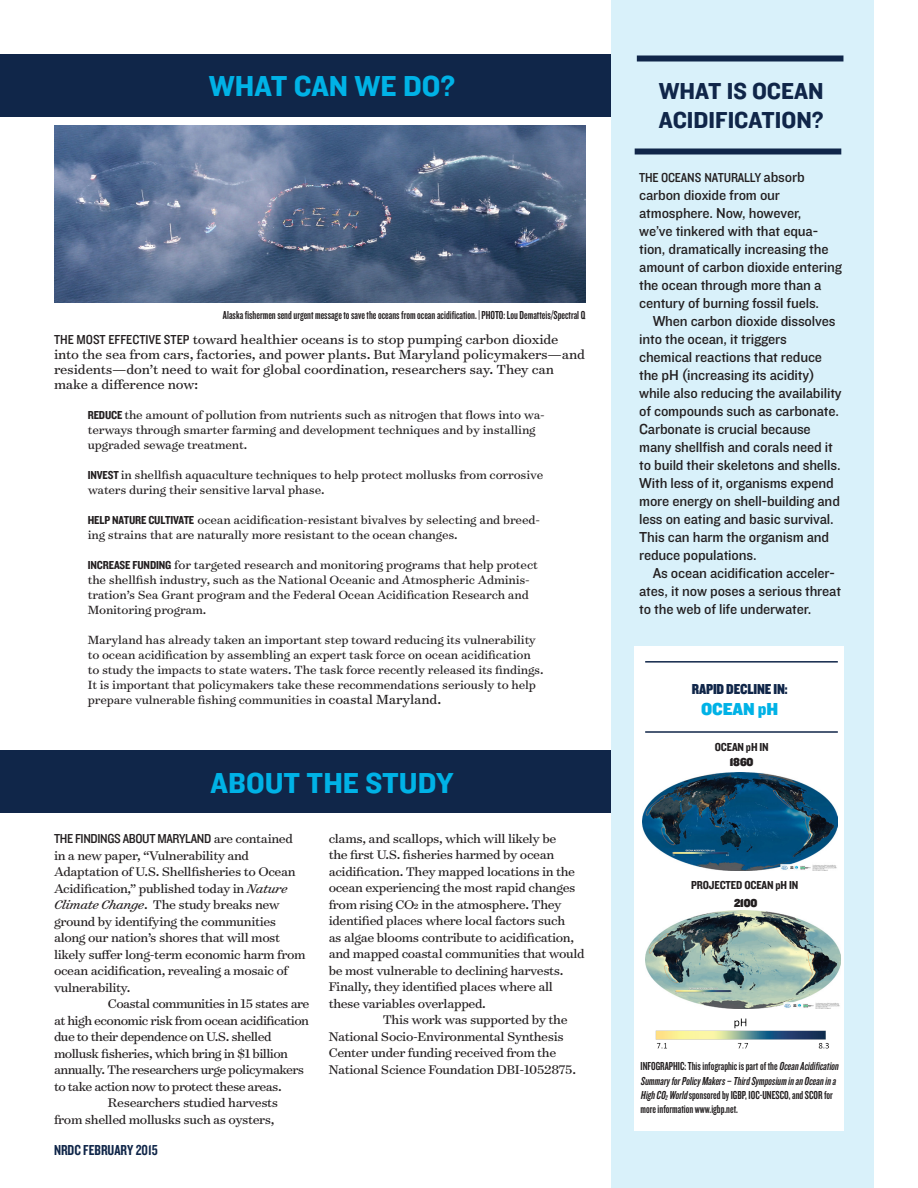
<style>
.page{position:relative;width:918px;height:1188px;background:#fff}
.page>*{position:absolute;margin:0;border:0;box-sizing:border-box;transform-origin:0 0}
.t1{font:30px "Knockout 51 Middleweight";color:#00b2e6}
.t2{font:24px "Knockout 51 Middleweight";color:#102649}
.t3{font:18px "Knockout 71 Full Middlewt";letter-spacing:-.01em;color:#00b2e6}
.t4{font:15px/18px "Knockout 31 Junior Middlewt";letter-spacing:-.01em;color:#231f20}
.t5{font:15px/15px "Surveyor Text";letter-spacing:-.01em;color:#231f20}
.t6{font:15px "Knockout 49 Liteweight";color:#102649}
.t7{font:15px "Knockout 70 Full Welterwt";letter-spacing:-.01em;color:#102649}
.t8{font:14.25px/16.5px "Surveyor Text";letter-spacing:-.025em;color:#231f20}
.t9{font:13.5px/15px "Surveyor Text";letter-spacing:-.01em;color:#231f20}
.t10{font:13.5px "Knockout 30 Junior Welterwt";letter-spacing:-.025em;color:#231f20}
.t11{font:12px/14.4px "Knockout 48 Featherweight";color:#231f20}
.t12{font:12px "Knockout 50 Welterweight";letter-spacing:-.01em;color:#231f20}
.t13{font:12px "Knockout 91 Ultmt Middlewt";letter-spacing:-.01em;color:#231f20}
.s1{font-family:"Knockout 30 Junior Welterwt";font-size:13.5px}
.s2{font-family:"Knockout 50 Welterweight";font-size:12px}
.s3{font-size:15px}
.s4{font-family:"Surveyor Text";font-size:14.25px}
.s5{font-style:italic}
.s6{font-family:"Knockout 31 Junior Middlewt";font-size:15px}
</style>
<div class="page">
<div style="left:612px;top:0;width:262px;height:1188px;background:#d9f1fa"></div>
<div style="left:0;top:54px;width:610px;height:63px;background:#102649"></div>
<div style="left:0;top:751px;width:610px;height:62px;background:#102649"></div>
<img style="left:54px;top:126px;width:531px;height:177px">
<div style="left:637px;top:56px;width:206px;height:6px;background:#102649"></div>
<div style="left:635px;top:148px;width:206px;height:6px;background:#102649"></div>
<div style="left:635px;top:646px;width:209px;height:484px;background:#fff"></div>
<img style="left:642px;top:773px;width:196px;height:98px">
<img style="left:645px;top:910px;width:196px;height:98px">
<hr style="left:645px;top:731px;width:193px;height:2px;background:#102649">
<hr style="left:645px;top:661px;width:193px;height:2px;background:#102649">
<img style="left:655px;top:1018px;width:174px;height:31px">
<p class="t1" style="left:209px;top:66px;width:248px">WHAT CAN WE DO?</p>
<p class="t11" style="left:223px;top:307px;width:364px">Alaska fishermen send urgent message to save the oceans from ocean acidification. | PHOTO: Lou Dematteis/Spectral Q</p>
<p class="t5" style="left:54px;top:331px;width:533px"><span class="s1">THE MOST EFFECTIVE STEP</span> toward healthier oceans is to stop pumping carbon dioxide into the sea from cars, factories, and power plants. But Maryland policymakers—and residents—don’t need to wait for global coordination, researchers say. They can make a difference now:</p>
<p class="t9" style="left:88px;top:407px;width:459px"><span class="s2">REDUCE</span> the amount of pollution from nutrients such as nitrogen that flows into wa&shy;terways through smarter farming and development techniques and by installing upgraded sewage treatment.</p>
<p class="t9" style="left:88px;top:467px;width:457px"><span class="s2">INVEST</span> in shellfish aquaculture techniques to help protect mollusks from corrosive waters during their sensitive larval phase.</p>
<p class="t9" style="left:88px;top:512px;width:454px"><span class="s2">HELP NATURE CULTIVATE</span> ocean acidification-resistant bivalves by selecting and breed&shy;ing strains that are naturally more resistant to the ocean changes.</p>
<p class="t9" style="left:88px;top:557px;width:452px"><span class="s2">INCREASE FUNDING</span> for targeted research and monitoring programs that help protect the shellfish industry, such as the National Oceanic and Atmospheric Adminis&shy;tration’s Sea Grant program and the Federal Ocean Acidification Research and Monitoring program.</p>
<p class="t9" style="left:88px;top:632px;width:457px">Maryland has already taken an important step toward reducing its vulnerability to ocean acidification by assembling an expert task force on ocean acidification to study the impacts to state waters. The task force recently released its findings.<br>It is important that policymakers take these recommendations seriously to help prepare vulnerable fishing communities in <span class="s3">coastal Maryland.</span></p>
<p class="t1" style="left:211px;top:763px;width:244px">ABOUT THE STUDY</p>
<p class="t10" style="left:54px;top:830px;width:240px">THE FINDINGS ABOUT MARYLAND <span class="s4">are contained</span></p>
<p class="t8" style="left:54px;top:847px;width:253px">in a new paper, “Vulnerability and Adaptation of U.S. Shellfisheries to Ocean Acidification,” published today in <span class="s5">Nature Climate Change</span>. The study breaks new ground by identifying the communities along our nation’s shores that will most likely suffer long-term economic harm from ocean acidification, revealing a mosaic of vulnerability.</p>
<p class="t8" style="left:54px;top:995px;width:257px;text-indent:54px">Coastal communities in 15 states are at high economic risk from ocean acidification due to their dependence on U.S. shelled mollusk fisheries, which bring in $1 billion annually. The researchers urge policymakers to take action now to protect these areas.</p>
<p class="t8" style="left:54px;top:1094px;width:226px;text-align:right">Researchers studied harvests<br>from shelled mollusks such as oysters,</p>
<p class="t6" style="left:54px;top:1140px;width:105px">NRDC FEBRUARY 2015</p>
<p class="t8" style="left:329px;top:829px;width:258px">clams, and scallops, which will likely be<br>the first U.S. fisheries harmed by ocean acidification. They mapped locations in the ocean experiencing the most rapid changes from rising CO2 in the atmosphere. They identified places where local factors such<br>as algae blooms contribute to acidification, and mapped coastal communities that would be most vulnerable to declining harvests.<br>Finally, they identified places where all these variables overlapped.</p>
<p class="t8" style="left:329px;top:1011px;width:249px;text-indent:54px">This work was supported by the National Socio-Environmental Synthesis Center under funding received from the National Science Foundation DBI-1052875.</p>
<p class="t2" style="left:659px;top:75px;width:166px">WHAT IS OCEAN</p>
<p class="t2" style="left:659px;top:104px;width:166px">ACIDIFICATION?</p>
<p class="t10" style="left:639px;top:168px;width:167px">THE OCEANS NATURALLY <span class="s6">absorb</span></p>
<p class="t4" style="left:639px;top:185px;width:204px">carbon dioxide from our atmosphere. Now, however,<br>we’ve tinkered with that equa&shy;tion, dramatically increasing the amount of carbon dioxide entering the ocean through more than a century of burning fossil fuels.</p>
<p class="t4" style="left:639px;top:311px;width:204px;text-indent:14px">When carbon dioxide dissolves into the ocean, it triggers chemical reactions that reduce the pH (increasing its acidity) while also reducing the availability of compounds such as carbonate.<br>Carbonate is crucial because many shellfish and corals need it to build their skeletons and shells.<br>With less of it, organisms expend more energy on shell-building and less on eating and basic survival.<br>This can harm the organism and reduce populations.</p>
<p class="t4" style="left:639px;top:563px;width:203px;text-indent:14px">As ocean acidification acceler&shy;ates, it now poses a serious threat to the web of life underwater.</p>
<p class="t7" style="left:692px;top:679px;width:97px">RAPID DECLINE IN:</p>
<p class="t3" style="left:701px;top:697px;width:79px">OCEAN pH</p>
<p class="t12" style="left:715px;top:739px;width:55px">OCEAN pH IN</p>
<p class="t13" style="left:730px;top:754px;width:25px">1860</p>
<p class="t12" style="left:691px;top:877px;width:109px">PROJECTED OCEAN pH IN</p>
<p class="t13" style="left:734px;top:894px;width:25px">2100</p>
<p class="t11" style="left:641px;top:1059px;width:202px">INFOGRAPHIC: This infographic is part of the <span class="s5">OceanAcidification SummaryforPolicyMakers– ThirdSymposium inanOceanina HighCO</span><sub>2</sub><span class="s5">World</span>sponsored by IGBP, IOC-UNESCO, and SCOR for more information www.igbp.net.</p>
</div>
